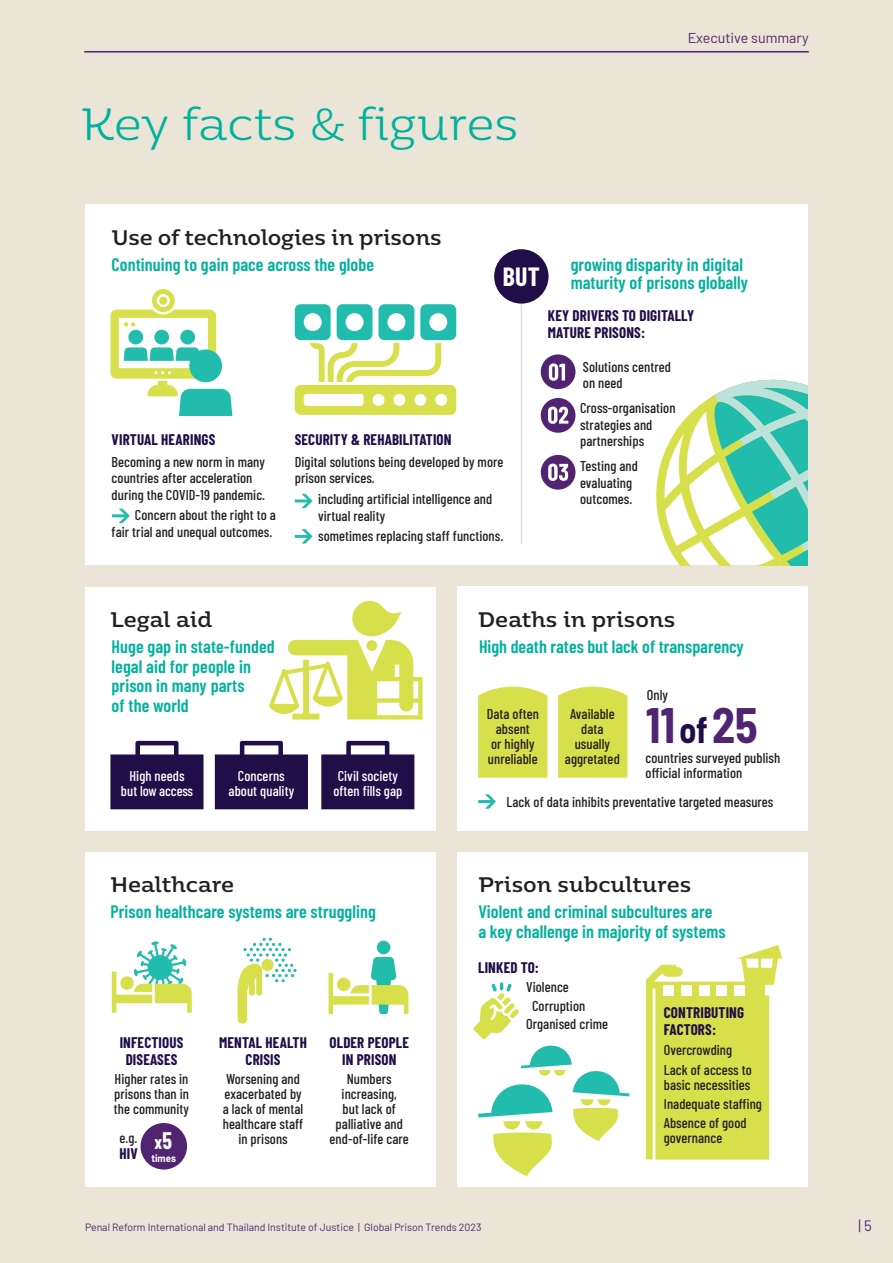
<style>
.page{position:relative;width:893px;height:1263px;background:#eae5d6}
.page>*{position:absolute;margin:0;border:0;box-sizing:border-box;transform-origin:0 0}
.t1{font:700 semi-condensed 48.6px "Barlow";color:#512472;scale:.95 1}
.A_HEAD_2023{font:300 45px "Moreno";letter-spacing:-.005em;color:#00b19d}
.BODY_COPY_INFOGRAPHI{font:700 25.8px "Barlow Condensed";color:#fff}
.INFOGRAPHIC_TITLE{font:500 21px "Moreno";color:#231f20}
.t2{font:700 19.05px "Barlow Condensed";color:#fff;scale:.93 1}
.BODY_COPY_INFOGRAPHI-2{font:600 18px/19.5px "Barlow Condensed";letter-spacing:.005em;color:#00b19d}
.INFOGRAPHIC_TITLE-2{font:700 15px/17.2px "Barlow Condensed";letter-spacing:.01em;color:#200e48;text-align:center}
.t3{font:15px "Barlow";color:#512472}
.BODY_COPY_INFOGRAPHI-3{font:500 14.25px/15px "Barlow Condensed";letter-spacing:.005em;color:#231f20}
.BODY_COPY_INFOGRAPHI-4{font:500 14.25px/15px "Barlow Condensed";letter-spacing:.005em;color:#fff;text-align:center}
.t4{font:14.25px "Barlow";color:#512472}
.t5{font:10.5px "Barlow";color:#512472}
.t6{font:700 10.5px "Barlow";color:#fff;scale:.93 1}
.s1{font-size:36.3px;color:#200e48}
.s2{font-size:23.4px}
</style>
<div class="page">
<div style="left:457px;top:586px;width:350px;height:244px;background:#fff"></div>
<div style="left:85px;top:852px;width:351px;height:334px;background:#fff"></div>
<div style="left:85px;top:587px;width:351px;height:243px;background:#fff"></div>
<div style="left:85px;top:205px;width:722px;height:360px;background:#fff"></div>
<svg style="left:656px;top:379px;width:151px;height:186px"></svg>
<div style="left:457px;top:852px;width:350px;height:334px;background:#fff"></div>
<hr style="left:84px;top:51px;width:725px;height:2px;background:#512472">
<svg style="left:215px;top:741px;width:93px;height:68px;background:#423364"></svg>
<svg style="left:110px;top:741px;width:94px;height:68px;background:#443565"></svg>
<svg style="left:321px;top:741px;width:93px;height:68px;background:#433464"></svg>
<svg style="left:269px;top:601px;width:154px;height:118px"></svg>
<svg style="left:111px;top:289px;width:121px;height:126px"></svg>
<svg style="left:295px;top:304px;width:161px;height:111px"></svg>
<div style="left:541px;top:354px;width:34px;height:35px;background:#512472;border-radius:50%"></div>
<svg style="left:549px;top:363px;width:16px;height:18px"></svg>
<div style="left:541px;top:398px;width:34px;height:35px;background:#512472;border-radius:50%"></div>
<svg style="left:548px;top:407px;width:20px;height:17px"></svg>
<div style="left:541px;top:455px;width:34px;height:35px;background:#512472;border-radius:50%"></div>
<svg style="left:548px;top:464px;width:20px;height:17px"></svg>
<svg style="left:112px;top:509px;width:18px;height:14px"></svg>
<svg style="left:295px;top:494px;width:18px;height:14px"></svg>
<svg style="left:295px;top:529px;width:18px;height:15px"></svg>
<div style="left:377px;top:941px;width:13px;height:13px;background:#22bcac;border-radius:50%"></div>
<svg style="left:646px;top:945px;width:136px;height:215px"></svg>
<hr style="left:521px;top:254px;width:1px;height:290px;background:#e1ded3">
<svg style="left:478px;top:794px;width:18px;height:15px"></svg>
<div style="left:558px;top:687px;width:69px;height:91px;background:#d7e04b"></div>
<div style="left:478px;top:687px;width:69px;height:91px;background:#d7e04b"></div>
<svg style="left:473px;top:982px;width:46px;height:57px"></svg>
<svg style="left:112px;top:941px;width:80px;height:71px"></svg>
<svg style="left:328px;top:957px;width:80px;height:57px"></svg>
<svg style="left:238px;top:938px;width:59px;height:86px"></svg>
<div style="left:141px;top:1123px;width:46px;height:46px;background:#512472;border-radius:50%"></div>
<svg style="left:478px;top:1045px;width:152px;height:131px"></svg>
<div style="left:494px;top:249px;width:55px;height:55px;background:#200e48;border-radius:50%"></div>
<p class="A_HEAD_2023" style="left:81px;top:87px;width:440px">Key facts &amp; figures</p>
<p class="INFOGRAPHIC_TITLE" style="left:112px;top:220px;width:331px">Use of technologies in prisons</p>
<p class="t4" style="left:688px;top:27px;width:123px">Executive summary</p>
<p class="BODY_COPY_INFOGRAPHI-2" style="left:112px;top:254px;width:264px">Continuing to gain pace across the globe</p>
<p class="BODY_COPY_INFOGRAPHI-2" style="left:571px;top:255px;width:179px;line-height:18px">growing disparity in digital maturity of prisons globally</p>
<p class="BODY_COPY_INFOGRAPHI" style="left:503px;top:259px;width:39px">BUT</p>
<p class="INFOGRAPHIC_TITLE-2" style="left:112px;top:430px;width:105px">VIRTUAL HEARINGS</p>
<p class="BODY_COPY_INFOGRAPHI-3" style="left:112px;top:452px;width:155px;line-height:16.5px">Becoming a new norm in many countries after acceleration during the COVID-19 pandemic.</p>
<p class="BODY_COPY_INFOGRAPHI-3" style="left:112px;top:506px;width:166px;line-height:16.5px;text-align:right">Concern about the right to a<br>fair trial and unequal outcomes.</p>
<p class="INFOGRAPHIC_TITLE-2" style="left:295px;top:430px;width:158px">SECURITY &amp; REHABILITATION</p>
<p class="BODY_COPY_INFOGRAPHI-3" style="left:295px;top:452px;width:210px;line-height:16.5px">Digital solutions being developed by more prison services.</p>
<p class="BODY_COPY_INFOGRAPHI-3" style="left:318px;top:490px;width:176px;line-height:16.5px">including artificial intelligence and virtual reality</p>
<p class="BODY_COPY_INFOGRAPHI-3" style="left:318px;top:528px;width:187px">sometimes replacing staff functions.</p>
<p class="INFOGRAPHIC_TITLE-2" style="left:548px;top:306px;width:148px;text-align:left">KEY DRIVERS TO DIGITALLY<br>MATURE PRISONS:</p>
<p class="BODY_COPY_INFOGRAPHI-3" style="left:583px;top:357px;width:89px;line-height:16.5px">Solutions centred on need</p>
<p class="BODY_COPY_INFOGRAPHI-3" style="left:580px;top:399px;width:97px;line-height:16.5px">Cross-organisation strategies and partnerships</p>
<p class="BODY_COPY_INFOGRAPHI-3" style="left:580px;top:457px;width:59px;line-height:16.5px">Testing and evaluating outcomes.</p>
<p class="INFOGRAPHIC_TITLE" style="left:111px;top:601px;width:103px">Legal aid</p>
<p class="INFOGRAPHIC_TITLE" style="left:478px;top:601px;width:199px">Deaths in prisons</p>
<p class="BODY_COPY_INFOGRAPHI-2" style="left:112px;top:636px;width:165px">Huge gap in state-funded legal aid for people in prison in many parts<br>of the world</p>
<p class="BODY_COPY_INFOGRAPHI-2" style="left:479px;top:636px;width:266px">High death rates but lack of transparency</p>
<p class="BODY_COPY_INFOGRAPHI-3" style="left:647px;top:686px;width:23px">Only</p>
<p class="t1" style="left:646px;top:691px;width:119px">11 <span class="s1">of</span> 25</p>
<p class="BODY_COPY_INFOGRAPHI-3" style="left:487px;top:705px;width:54px;text-align:center">Data often absent<br>or highly unreliable</p>
<p class="BODY_COPY_INFOGRAPHI-3" style="left:565px;top:705px;width:56px;text-align:center">Available data usually aggretated</p>
<p class="BODY_COPY_INFOGRAPHI-3" style="left:646px;top:749px;width:136px">countries surveyed publish official information</p>
<p class="BODY_COPY_INFOGRAPHI-4" style="left:121px;top:767px;width:74px">High needs but low access</p>
<p class="BODY_COPY_INFOGRAPHI-4" style="left:333px;top:767px;width:71px">Civil society often fills gap</p>
<p class="BODY_COPY_INFOGRAPHI-4" style="left:229px;top:767px;width:67px">Concerns about quality</p>
<p class="BODY_COPY_INFOGRAPHI-3" style="left:507px;top:793px;width:268px">Lack of data inhibits preventative targeted measures</p>
<p class="INFOGRAPHIC_TITLE" style="left:111px;top:867px;width:125px">Healthcare</p>
<p class="INFOGRAPHIC_TITLE" style="left:478px;top:867px;width:214px">Prison subcultures</p>
<p class="BODY_COPY_INFOGRAPHI-2" style="left:111px;top:901px;width:267px">Prison healthcare systems are struggling</p>
<p class="INFOGRAPHIC_TITLE-2" style="left:120px;top:1033px;width:65px">INFECTIOUS<br>DISEASES</p>
<p class="BODY_COPY_INFOGRAPHI-3" style="left:114px;top:1071px;width:77px;text-align:justify">Higher rates in prisons than in the community</p>
<p class="BODY_COPY_INFOGRAPHI-3" style="left:120px;top:1129px;width:19px">e.g.</p>
<p class="t2" style="left:154px;top:1129px;width:21px">x<span class="s2">5</span></p>
<p class="INFOGRAPHIC_TITLE-2" style="left:120px;top:1144px;width:20px">HIV</p>
<p class="t6" style="left:151px;top:1150px;width:28px">times</p>
<p class="INFOGRAPHIC_TITLE-2" style="left:219px;top:1033px;width:89px">MENTAL HEALTH<br>CRISIS</p>
<p class="BODY_COPY_INFOGRAPHI-3" style="left:223px;top:1071px;width:82px;text-align:center">Worsening and exacerbated by a lack of mental healthcare staff in prisons</p>
<p class="INFOGRAPHIC_TITLE-2" style="left:330px;top:1033px;width:81px">OLDER PEOPLE<br>IN PRISON</p>
<p class="BODY_COPY_INFOGRAPHI-3" style="left:330px;top:1071px;width:81px;text-align:center">Numbers increasing,<br>but lack of palliative and end-of-life care</p>
<p class="BODY_COPY_INFOGRAPHI-2" style="left:478px;top:901px;width:249px">Violent and criminal subcultures are<br>a key challenge in majority of systems</p>
<p class="INFOGRAPHIC_TITLE-2" style="left:478px;top:958px;width:62px">LINKED TO:</p>
<p class="BODY_COPY_INFOGRAPHI-3" style="left:526px;top:978px;width:44px">Violence</p>
<p class="BODY_COPY_INFOGRAPHI-3" style="left:532px;top:997px;width:55px">Corruption</p>
<p class="BODY_COPY_INFOGRAPHI-3" style="left:526px;top:1015px;width:84px">Organised crime</p>
<p class="INFOGRAPHIC_TITLE-2" style="left:664px;top:1003px;width:82px;text-align:left">CONTRIBUTING<br>FACTORS:</p>
<p class="BODY_COPY_INFOGRAPHI-3" style="left:664px;top:1042px;width:70px">Overcrowding</p>
<p class="BODY_COPY_INFOGRAPHI-3" style="left:664px;top:1061px;width:89px">Lack of access to basic necessities</p>
<p class="BODY_COPY_INFOGRAPHI-3" style="left:664px;top:1095px;width:100px">Inadequate staffing</p>
<p class="BODY_COPY_INFOGRAPHI-3" style="left:664px;top:1114px;width:84px">Absence of good governance</p>
<p class="t5" style="left:85px;top:1220px;width:398px">Penal Reform International and Thailand Institute of Justice | Global Prison Trends 2023</p>
<p class="t3" style="left:858px;top:1215px;width:15px">| 5</p>
</div>
